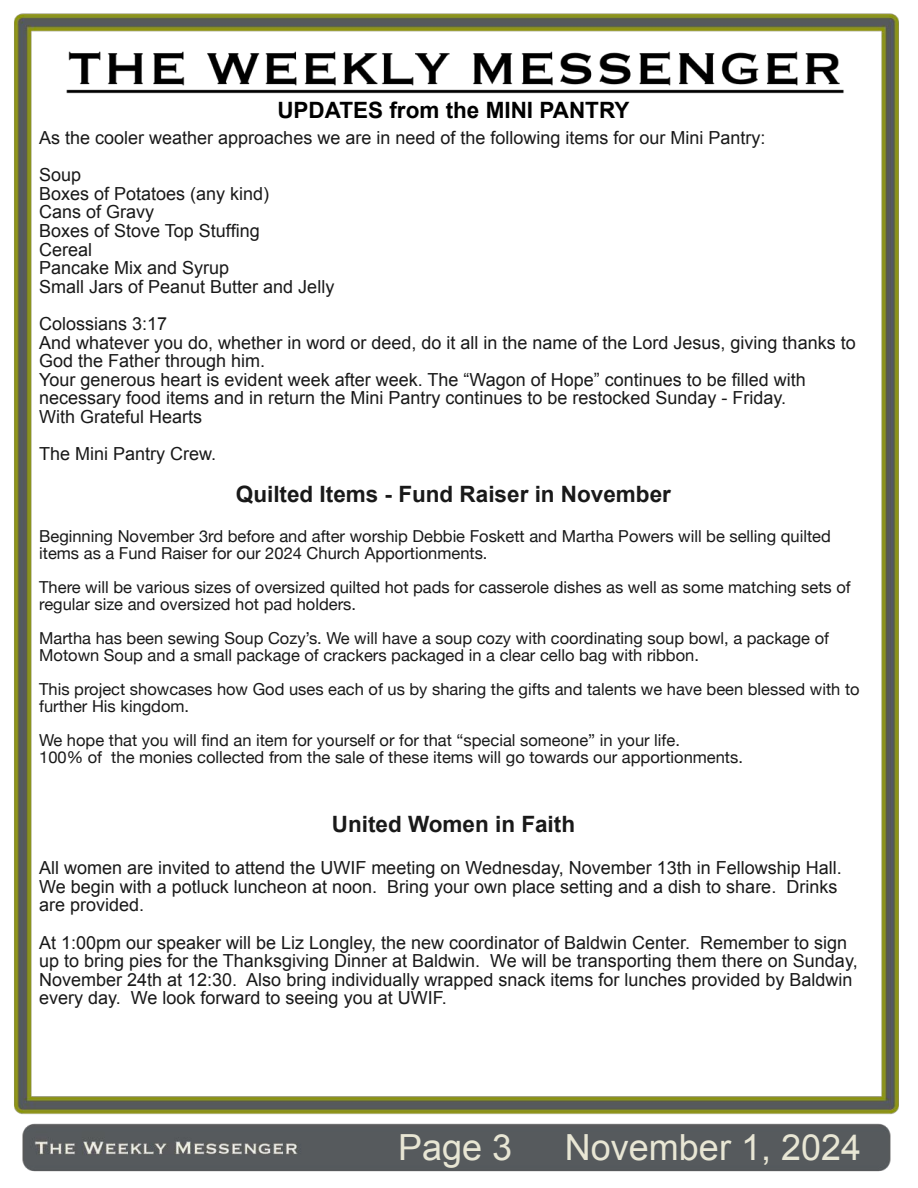
<style>
.page{position:relative;width:918px;height:1188px;background:#fff}
.page>*{position:absolute;margin:0;border:0;box-sizing:border-box;transform-origin:0 0}
.t1{font:36px "Arial";color:#e8e6d4}
.t2{font:700 22.5px "Arial";color:#191919}
.t3{font:700 22.5px "Arial";color:#000}
.t4{font:18px/18.6px "Arial";color:#191919}
.t5{font:16.5px/17px "Helvetica Neue";color:#191919}
</style>
<div class="page">
<img style="left:14px;top:13px;width:885px;height:1159px">
<div style="left:39px;top:332px;width:822px;height:20px;background:#fff"></div>
<div style="left:39px;top:351px;width:226px;height:20px;background:#fff"></div>
<div style="left:39px;top:369px;width:772px;height:21px;background:#fff"></div>
<div style="left:39px;top:388px;width:747px;height:20px;background:#fff"></div>
<div style="left:39px;top:407px;width:163px;height:20px;background:#fff"></div>
<div style="left:39px;top:444px;width:177px;height:20px;background:#fff"></div>
<div style="left:236px;top:482px;width:435px;height:25px;background:#fff"></div>
<div style="left:332px;top:812px;width:243px;height:25px;background:#fff"></div>
<div style="left:39px;top:858px;width:813px;height:20px;background:#fff"></div>
<div style="left:39px;top:876px;width:803px;height:21px;background:#fff"></div>
<div style="left:39px;top:895px;width:115px;height:20px;background:#fff"></div>
<div style="left:39px;top:932px;width:813px;height:20px;background:#fff"></div>
<div style="left:39px;top:951px;width:824px;height:20px;background:#fff"></div>
<div style="left:39px;top:969px;width:819px;height:21px;background:#fff"></div>
<div style="left:39px;top:988px;width:408px;height:20px;background:#fff"></div>
<div style="left:39px;top:1030px;width:108px;height:26px;background:#fff"></div>
<p class="t3" style="left:277px;top:102px;width:354px">UPDATES from the MINI PANTRY</p>
<p class="t4" style="left:39px;top:121px;width:728px;line-height:37.2px">As the cooler weather approaches we are in need of the following items for our Mini Pantry:<br>Soup</p>
<p class="t4" style="left:39px;top:186px;width:297px">Boxes of Potatoes (any kind)<br>Cans of Gravy<br>Boxes of Stove Top Stuffing<br>Cereal<br>Pancake Mix and Syrup<br>Small Jars of Peanut Butter and Jelly</p>
<p class="t4" style="left:39px;top:316px;width:818px">Colossians 3:17<br>And whatever you do, whether in word or deed, do it all in the name of the Lord Jesus, giving thanks to God the Father through him.<br>Your generous heart is evident week after week. The “Wagon of Hope” continues to be filled with necessary food items and in return the Mini Pantry continues to be restocked Sunday - Friday.<br>With Grateful Hearts</p>
<p class="t4" style="left:39px;top:446px;width:179px">The Mini Pantry Crew.</p>
<p class="t2" style="left:236px;top:486px;width:437px">Quilted Items - Fund Raiser in November</p>
<p class="t5" style="left:39px;top:528px;width:793px">Beginning November 3rd before and after worship Debbie Foskett and Martha Powers will be selling quilted items as a Fund Raiser for our 2024 Church Apportionments.</p>
<p class="t5" style="left:39px;top:578px;width:813px">There will be various sizes of oversized quilted hot pads for casserole dishes as well as some matching sets of regular size and oversized hot pad holders.</p>
<p class="t5" style="left:39px;top:629px;width:791px">Martha has been sewing Soup Cozy’s. We will have a soup cozy with coordinating soup bowl, a package of<br>Motown Soup and a small package of crackers packaged in a clear cello bag with ribbon.</p>
<p class="t5" style="left:39px;top:680px;width:822px">This project showcases how God uses each of us by sharing the gifts and talents we have been blessed with to further His kingdom.</p>
<p class="t5" style="left:39px;top:731px;width:705px">We hope that you will find an item for yourself or for that “special someone” in your life.<br>100% of the monies collected from the sale of these items will go towards our apportionments.</p>
<p class="t2" style="left:332px;top:816px;width:245px">United Women in Faith</p>
<p class="t4" style="left:39px;top:860px;width:804px">All women are invited to attend the UWIF meeting on Wednesday, November 13th in Fellowship Hall.<br>We begin with a potluck luncheon at noon. Bring your own place setting and a dish to share. Drinks are provided.</p>
<p class="t4" style="left:39px;top:935px;width:820px">At 1:00pm our speaker will be Liz Longley, the new coordinator of Baldwin Center. Remember to sign up to bring pies for the Thanksgiving Dinner at Baldwin. We will be transporting them there on Sunday, November 24th at 12:30. Also bring individually wrapped snack items for lunches provided by Baldwin every day. We look forward to seeing you at UWIF.</p>
<h1 class="t1" style="left:398px;top:1134px;width:116px">Page 3</h1>
<h1 class="t1" style="left:565px;top:1134px;width:298px">November 1, 2024</h1>
</div>
